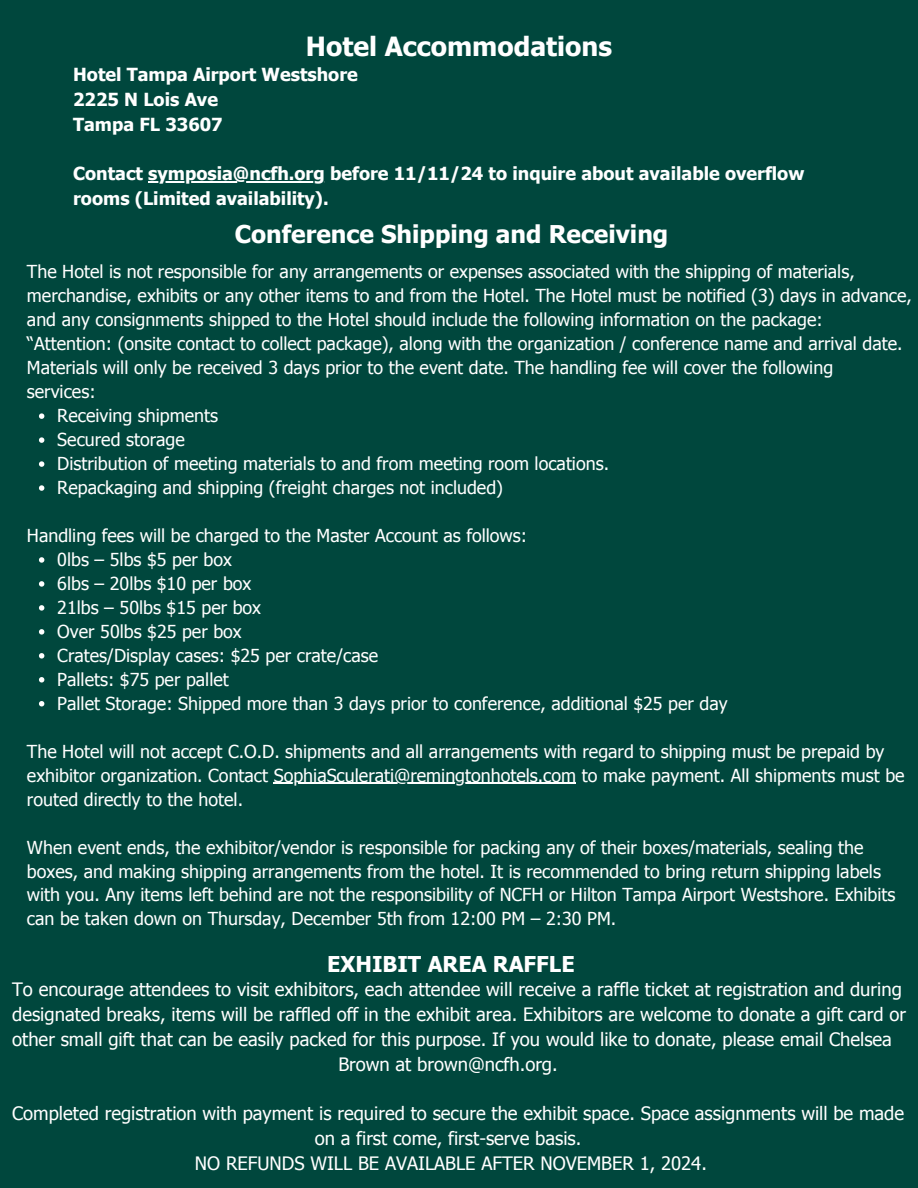
<style>
.page{position:relative;width:918px;height:1188px;background:#00473d}
.page>*{position:absolute;margin:0;border:0;box-sizing:border-box;transform-origin:0 0}
.t1{font:700 26.4px "Tahoma";color:#fff}
.t2{font:700 24.45px "Tahoma";color:#fff}
.t3{font:700 21.75px "Tahoma";color:#fff}
.t4{font:18.45px "Tahoma";color:#fff}
.t5{font:700 18px/24.8px "Tahoma";color:#fff}
.t6{font:17.85px/24px "Tahoma";color:#fff}
</style>
<div class="page">
<hr style="left:148px;top:182px;width:177px;height:1px;background:#fff">
<svg style="left:39px;top:413px;width:5px;height:6px"></svg>
<svg style="left:39px;top:437px;width:5px;height:6px"></svg>
<svg style="left:39px;top:461px;width:5px;height:6px"></svg>
<svg style="left:39px;top:485px;width:5px;height:6px"></svg>
<svg style="left:39px;top:557px;width:5px;height:6px"></svg>
<svg style="left:39px;top:581px;width:5px;height:6px"></svg>
<svg style="left:39px;top:605px;width:5px;height:6px"></svg>
<svg style="left:39px;top:629px;width:5px;height:6px"></svg>
<svg style="left:39px;top:653px;width:5px;height:6px"></svg>
<svg style="left:39px;top:677px;width:5px;height:6px"></svg>
<svg style="left:39px;top:701px;width:5px;height:5px"></svg>
<hr style="left:274px;top:783px;width:302px;height:1px;background:#fff">
<h2 class="t1" style="left:306px;top:29px;width:308px">Hotel Accommodations</h2>
<h2 class="t5" style="left:73px;top:62px;width:286px">Hotel Tampa Airport Westshore<br>2225 N Lois Ave<br>Tampa FL 33607</h2>
<h2 class="t5" style="left:73px;top:161px;width:733px">Contact symposia@ncfh.org before 11/11/24 to inquire about available overflow</h2>
<h1 class="t5" style="left:73px;top:186px;width:257px">rooms (Limited availability).</h1>
<p class="t2" style="left:235px;top:218px;width:435px">Conference Shipping and Receiving</p>
<p class="t6" style="left:27px;top:259px;width:887px">The Hotel is not responsible for any arrangements or expenses associated with the shipping of materials, merchandise, exhibits or any other items to and from the Hotel. The Hotel must be notified (3) days in advance, and any consignments shipped to the Hotel should include the following information on the package: “Attention: (onsite contact to collect package), along with the organization / conference name and arrival date.<br>Materials will only be received 3 days prior to the event date. The handling fee will cover the following<br>services:</p>
<p class="t6" style="left:57px;top:403px;width:162px">Receiving shipments</p>
<p class="t6" style="left:57px;top:427px;width:129px">Secured storage</p>
<p class="t6" style="left:57px;top:451px;width:553px">Distribution of meeting materials to and from meeting room locations.</p>
<p class="t6" style="left:57px;top:475px;width:447px">Repackaging and shipping (freight charges not included)</p>
<p class="t6" style="left:27px;top:523px;width:502px">Handling fees will be charged to the Master Account as follows:</p>
<p class="t6" style="left:57px;top:547px;width:176px">0lbs – 5lbs $5 per box</p>
<p class="t6" style="left:57px;top:571px;width:196px">6lbs – 20lbs $10 per box</p>
<p class="t6" style="left:57px;top:595px;width:205px">21lbs – 50lbs $15 per box</p>
<p class="t6" style="left:57px;top:619px;width:186px">Over 50lbs $25 per box</p>
<p class="t6" style="left:57px;top:643px;width:322px">Crates/Display cases: $25 per crate/case</p>
<p class="t6" style="left:57px;top:667px;width:173px">Pallets: $75 per pallet</p>
<p class="t6" style="left:57px;top:691px;width:672px">Pallet Storage: Shipped more than 3 days prior to conference, additional $25 per day</p>
<p class="t6" style="left:27px;top:739px;width:879px">The Hotel will not accept C.O.D. shipments and all arrangements with regard to shipping must be prepaid by exhibitor organization. Contact SophiaSculerati@remingtonhotels.com to make payment. All shipments must be</p>
<p class="t6" style="left:27px;top:787px;width:218px">routed directly to the hotel.</p>
<p class="t6" style="left:27px;top:834px;width:856px">When event ends, the exhibitor/vendor is responsible for packing any of their boxes/materials, sealing the boxes, and making shipping arrangements from the hotel. It is recommended to bring return shipping labels</p>
<p class="t6" style="left:27px;top:882px;width:870px">with you. Any items left behind are not the responsibility of NCFH or Hilton Tampa Airport Westshore. Exhibits can be taken down on Thursday, December 5th from 12:00 PM – 2:30 PM.</p>
<p class="t3" style="left:327px;top:950px;width:249px">EXHIBIT AREA RAFFLE</p>
<p class="t4" style="left:12px;top:978px;width:891px">To encourage attendees to visit exhibitors, each attendee will receive a raffle ticket at registration and during</p>
<p class="t4" style="left:12px;top:1003px;width:895px">designated breaks, items will be raffled off in the exhibit area. Exhibitors are welcome to donate a gift card or</p>
<p class="t4" style="left:12px;top:1027px;width:881px">other small gift that can be easily packed for this purpose. If you would like to donate, please email Chelsea</p>
<p class="t4" style="left:338px;top:1052px;width:221px">Brown at brown@ncfh.org.</p>
<p class="t4" style="left:12px;top:1102px;width:893px">Completed registration with payment is required to secure the exhibit space. Space assignments will be made</p>
<p class="t4" style="left:315px;top:1126px;width:268px">on a first come, first-serve basis.</p>
<p class="t4" style="left:195px;top:1151px;width:513px">NO REFUNDS WILL BE AVAILABLE AFTER NOVEMBER 1, 2024.</p>
</div>
